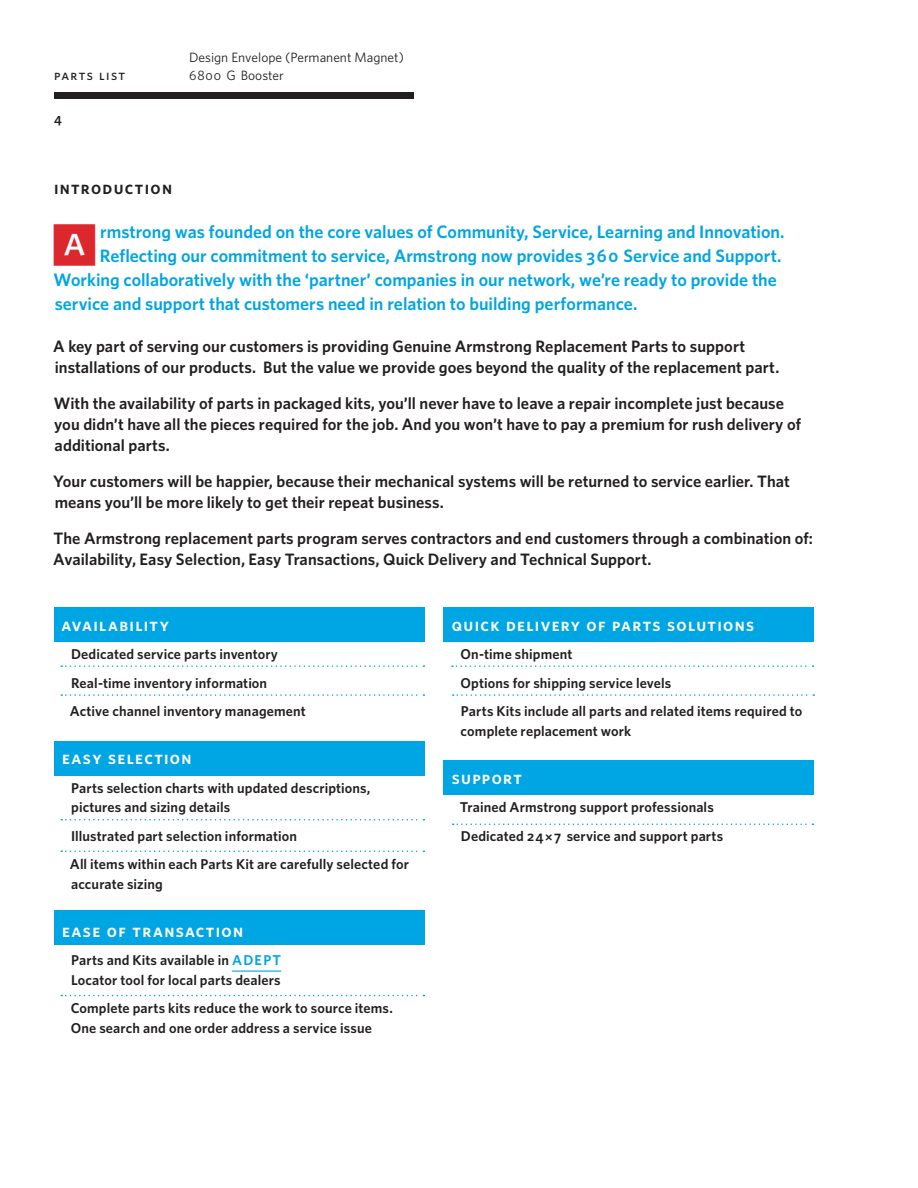
<style>
.page{position:relative;width:918px;height:1188px;background:#fff}
.page>*{position:absolute;margin:0;border:0;box-sizing:border-box;transform-origin:0 0}
.Page_Title{font:49.5px "Whitney A Index Black Sq Md";color:#dc272d}
.Page_Title-2{font:600 18px "Whitney A";color:#00a5e3}
.Page_Title-3{font:18px "Whitney A Semibold SC";letter-spacing:.075em;color:#fff}
.heading{font:18px "Whitney A Semibold SC";letter-spacing:.075em;color:#231f20}
.Page_Title-4{font:600 16.5px/21px "Whitney A";letter-spacing:.005em;color:#231f20}
.Page_Title-5{font:600 14.25px/19.5px "Whitney A";letter-spacing:.01em;color:#231f20}
.t1{font:14.25px "Whitney A Medium SC";letter-spacing:.1em;color:#231f20}
.t2{font:13.5px/18px "Whitney A";color:#231f20}
.t3{font:13.5px "Whitney A Semibold SC";color:#231f20}
.s1{font-family:"Whitney A Book SC"}
.s2{font-family:"Whitney A Semibold SC";font-weight:400}
.s3{color:#00a5e3}
</style>
<div class="page">
<div style="left:54px;top:93px;width:360px;height:6px;background:#231f20"></div>
<div style="left:54px;top:608px;width:370px;height:34px;background:#00a5e3"></div>
<div style="left:444px;top:608px;width:370px;height:34px;background:#00a5e3"></div>
<div style="left:444px;top:760px;width:370px;height:35px;background:#00a5e3"></div>
<div style="left:54px;top:910px;width:370px;height:35px;background:#00a5e3"></div>
<div style="left:54px;top:742px;width:370px;height:34px;background:#00a5e3"></div>
<hr style="left:232px;top:971px;width:49px;height:1px;background:#00a5e3">
<svg style="left:61px;top:665px;width:363px;height:2px"></svg>
<svg style="left:452px;top:665px;width:362px;height:2px"></svg>
<svg style="left:61px;top:819px;width:363px;height:1px"></svg>
<svg style="left:61px;top:995px;width:363px;height:1px"></svg>
<svg style="left:61px;top:850px;width:363px;height:2px"></svg>
<svg style="left:61px;top:694px;width:363px;height:2px"></svg>
<svg style="left:453px;top:694px;width:361px;height:2px"></svg>
<svg style="left:453px;top:824px;width:361px;height:1px"></svg>
<p class="t1" style="left:54px;top:65px;width:73px">parts list</p>
<p class="t3" style="left:54px;top:110px;width:9px">4</p>
<p class="t2" style="left:189px;top:47px;width:216px">Design Envelope (Permanent Magnet)<br><span class="s1">6800 G</span> Booster</p>
<p class="heading" style="left:54px;top:176px;width:120px">introduction</p>
<p class="Page_Title" style="left:50px;top:222px;width:51px">A</p>
<p class="Page_Title-2" style="left:100px;top:219px;width:686px">rmstrong was founded on the core values of Community, Service, Learning and Innovation.</p>
<p class="Page_Title-2" style="left:100px;top:243px;width:683px">Reflecting our commitment to service, Armstrong now provides <span class="s2">360</span> Service and Support.</p>
<p class="Page_Title-2" style="left:54px;top:267px;width:725px">Working collaboratively with the ‘partner’ companies in our network, we’re ready to provide the</p>
<p class="Page_Title-2" style="left:55px;top:291px;width:584px">service and support that customers need in relation to building performance.</p>
<p class="Page_Title-4" style="left:53px;top:336px;width:728px">A key part of serving our customers is providing Genuine Armstrong Replacement Parts to support installations of our products. But the value we provide goes beyond the quality of the replacement part.</p>
<p class="Page_Title-4" style="left:54px;top:393px;width:749px">With the availability of parts in packaged kits, you’ll never have to leave a repair incomplete just because you didn’t have all the pieces required for the job. And you won’t have to pay a premium for rush delivery of additional parts.</p>
<p class="Page_Title-4" style="left:53px;top:471px;width:738px">Your customers will be happier, because their mechanical systems will be returned to service earlier. That means you’ll be more likely to get their repeat business.</p>
<p class="Page_Title-4" style="left:53px;top:528px;width:761px">The Armstrong replacement parts program serves contractors and end customers through a combination of:<br>Availability, Easy Selection, Easy Transactions, Quick Delivery and Technical Support.</p>
<p class="Page_Title-3" style="left:61px;top:612px;width:109px">availability</p>
<p class="Page_Title-5" style="left:71px;top:644px;width:208px">Dedicated service parts inventory</p>
<p class="Page_Title-5" style="left:71px;top:673px;width:198px">Real-time inventory information</p>
<p class="Page_Title-5" style="left:70px;top:701px;width:238px">Active channel inventory management</p>
<p class="Page_Title-3" style="left:62px;top:746px;width:131px">easy selection</p>
<p class="Page_Title-5" style="left:71px;top:778px;width:301px">Parts selection charts with updated descriptions, pictures and sizing details</p>
<p class="Page_Title-5" style="left:71px;top:826px;width:228px">Illustrated part selection information</p>
<p class="Page_Title-5" style="left:70px;top:854px;width:341px">All items within each Parts Kit are carefully selected for accurate sizing</p>
<p class="Page_Title-3" style="left:62px;top:918px;width:183px">ease of transaction</p>
<p class="Page_Title-5" style="left:71px;top:950px;width:212px">Parts and Kits available in <span class="s3">ADEPT</span></p>
<p class="Page_Title-5" style="left:71px;top:970px;width:211px">Locator tool for local parts dealers</p>
<p class="Page_Title-5" style="left:71px;top:998px;width:324px">Complete parts kits reduce the work to source items.<br>One search and one order address a service issue</p>
<p class="Page_Title-3" style="left:452px;top:612px;width:304px">quick delivery of parts solutions</p>
<p class="Page_Title-5" style="left:461px;top:644px;width:113px">On-time shipment</p>
<p class="Page_Title-5" style="left:461px;top:673px;width:212px">Options for shipping service levels</p>
<p class="Page_Title-5" style="left:461px;top:701px;width:343px">Parts Kits include all parts and related items required to complete replacement work</p>
<p class="Page_Title-3" style="left:452px;top:765px;width:72px">support</p>
<p class="Page_Title-5" style="left:460px;top:797px;width:255px">Trained Armstrong support professionals</p>
<p class="Page_Title-5" style="left:461px;top:826px;width:264px">Dedicated <span class="s2">24×7</span> service and support parts</p>
</div>
